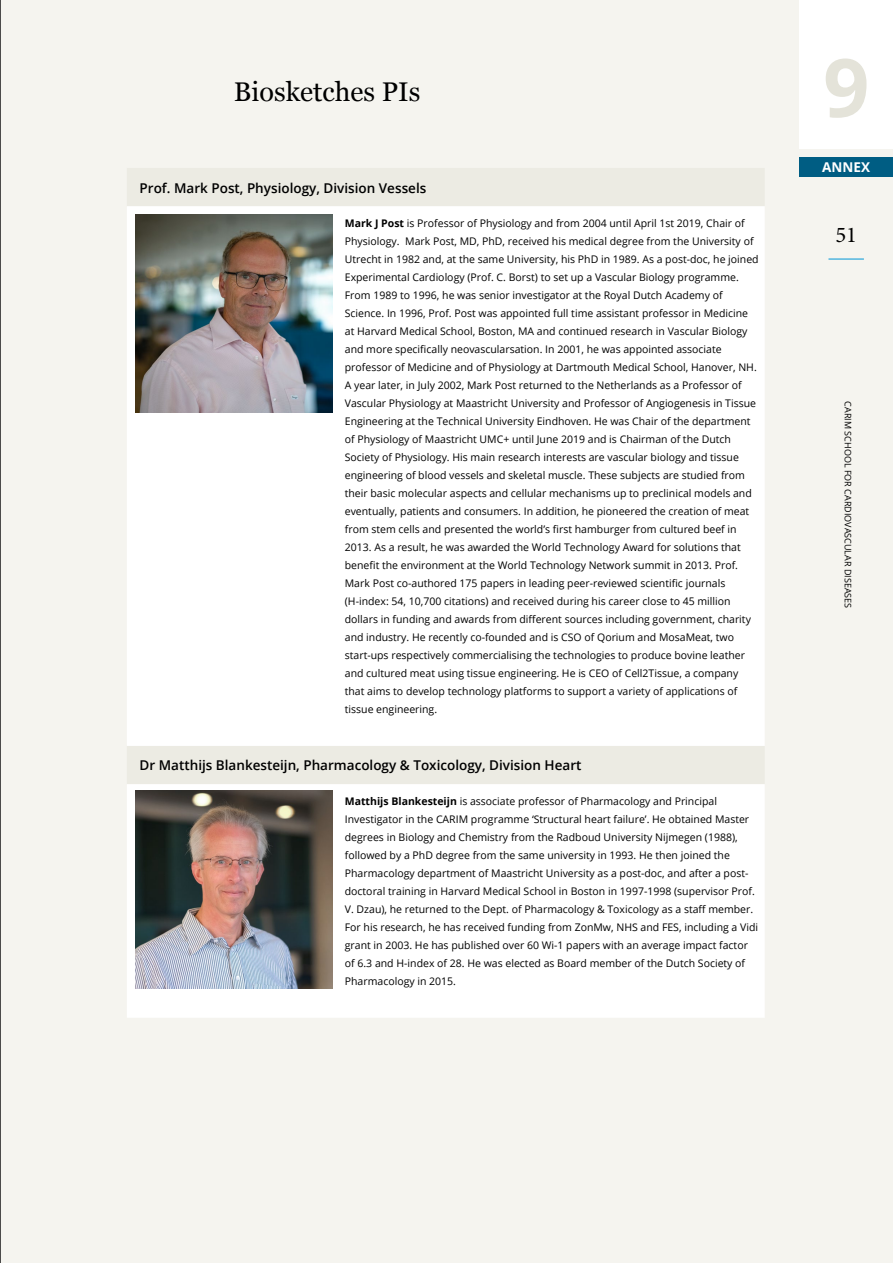
<style>
.page{position:relative;width:893px;height:1263px;background:#f5f4ef}
.page>*{position:absolute;margin:0;border:0;box-sizing:border-box;transform-origin:0 0}
.t1{font:700 81px "Open Sans";color:#e4e3d9}
.t2{font:27px "Georgia";color:#000}
.t3{font:22.5px "Minion Pro";color:#000}
.t4{font:600 13.5px "Open Sans";color:#000}
.t5{font:700 13.5px "Open Sans";color:#fff}
.t6{font:10.5px/18px "Open Sans";color:#000}
.t7{font:9px "Open Sans";color:#000}
.s1{font-weight:700}
</style>
<div class="page">
<hr style="left:828px;top:259px;width:36px;height:1px;background:#0097d7">
<div style="left:799px;top:0;width:94px;height:148px;background:#fff"></div>
<div style="left:799px;top:157px;width:94px;height:19px;background:#005d83"></div>
<div style="left:127px;top:168px;width:638px;height:38px;background:#ecebe3"></div>
<svg style="left:127px;top:206px;width:638px;height:812px"></svg>
<img style="left:135px;top:215px;width:198px;height:197px">
<img style="left:135px;top:791px;width:198px;height:197px">
<h2 class="t2" style="left:234px;top:72px;width:188px">Biosketches PIs</h2>
<p class="t4" style="left:140px;top:178px;width:288px">Prof. Mark Post, Physiology, Division Vessels</p>
<p class="t6" style="left:345px;top:214px;width:415px"><span class="s1">Mark J Post</span> is Professor of Physiology and from 2004 until April 1st 2019, Chair of Physiology. Mark Post, MD, PhD, received his medical degree from the University of Utrecht in 1982 and, at the same University, his PhD in 1989. As a post-doc, he joined Experimental Cardiology (Prof. C. Borst) to set up a Vascular Biology programme.<br>From 1989 to 1996, he was senior investigator at the Royal Dutch Academy of Science. In 1996, Prof. Post was appointed full time assistant professor in Medicine at Harvard Medical School, Boston, MA and continued research in Vascular Biology and more specifically neovascularsation. In 2001, he was appointed associate professor of Medicine and of Physiology at Dartmouth Medical School, Hanover, NH.<br>A year later, in July 2002, Mark Post returned to the Netherlands as a Professor of Vascular Physiology at Maastricht University and Professor of Angiogenesis in Tissue Engineering at the Technical University Eindhoven. He was Chair of the department of Physiology of Maastricht UMC+ until June 2019 and is Chairman of the Dutch Society of Physiology. His main research interests are vascular biology and tissue engineering of blood vessels and skeletal muscle. These subjects are studied from their basic molecular aspects and cellular mechanisms up to preclinical models and eventually, patients and consumers. In addition, he pioneered the creation of meat from stem cells and presented the world’s first hamburger from cultured beef in 2013. As a result, he was awarded the World Technology Award for solutions that benefit the environment at the World Technology Network summit in 2013. Prof.<br>Mark Post co-authored 175 papers in leading peer-reviewed scientific journals (H-index: 54, 10,700 citations) and received during his career close to 45 million dollars in funding and awards from different sources including government, charity and industry. He recently co-founded and is CSO of Qorium and MosaMeat, two start-ups respectively commercialising the technologies to produce bovine leather and cultured meat using tissue engineering. He is CEO of Cell2Tissue, a company that aims to develop technology platforms to support a variety of applications of tissue engineering.</p>
<p class="t4" style="left:140px;top:756px;width:443px">Dr Matthijs Blankesteijn, Pharmacology &amp; Toxicology, Division Heart</p>
<p class="t6" style="left:345px;top:792px;width:415px"><span class="s1">Matthijs Blankesteijn</span> is associate professor of Pharmacology and Principal Investigator in the CARIM programme ‘Structural heart failure’. He obtained Master degrees in Biology and Chemistry from the Radboud University Nijmegen (1988), followed by a PhD degree from the same university in 1993. He then joined the Pharmacology department of Maastricht University as a post-doc, and after a post&shy;doctoral training in Harvard Medical School in Boston in 1997-1998 (supervisor Prof.<br>V. Dzau), he returned to the Dept. of Pharmacology &amp; Toxicology as a staff member.<br>For his research, he has received funding from ZonMw, NHS and FES, including a Vidi grant in 2003. He has published over 60 Wi-1 papers with an average impact factor of 6.3 and H-index of 28. He was elected as Board member of the Dutch Society of Pharmacology in 2015.</p>
<h1 class="t1" style="left:823px;top:30px;width:48px">9</h1>
<p class="t5" style="left:822px;top:157px;width:49px">ANNEX</p>
<h3 class="t3" style="left:835px;top:219px;width:23px">51</h3>
<p class="t7" style="left:854px;top:401px;width:208px;rotate:90deg">CARIM SCHOOL FOR CARDIOVASCULAR DISEASES</p>
</div>
